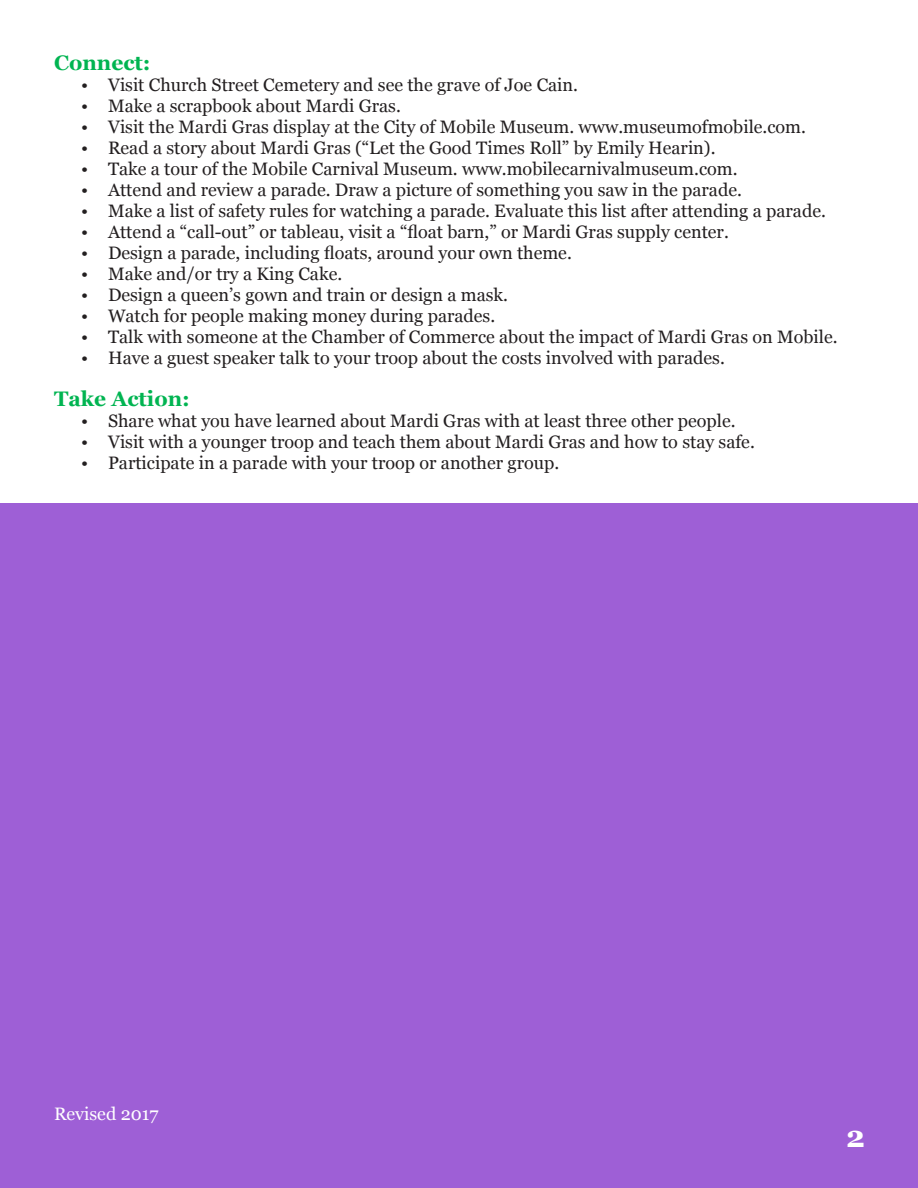
<style>
.page{position:relative;width:918px;height:1188px;background:#fff}
.page>*{position:absolute;margin:0;border:0;box-sizing:border-box;transform-origin:0 0}
.t1{font:700 30px "Georgia";color:#fff}
.t2{font:700 21px "Georgia";color:#00b451}
.t3{font:18px "Georgia";color:#231f20}
.t4{font:18px "Georgia";color:#fff}
</style>
<div class="page">
<div style="left:0;top:503px;width:918px;height:685px;background:#9e5fd6"></div>
<p class="t2" style="left:54px;top:47px;width:98px">Connect:</p>
<p class="t3" style="left:81px;top:72px;width:499px">• Visit Church Street Cemetery and see the grave of Joe Cain.</p>
<p class="t3" style="left:81px;top:93px;width:321px">• Make a scrapbook about Mardi Gras.</p>
<p class="t3" style="left:81px;top:114px;width:726px">• Visit the Mardi Gras display at the City of Mobile Museum. www.museumofmobile.com.</p>
<p class="t3" style="left:81px;top:135px;width:636px">• Read a story about Mardi Gras (“Let the Good Times Roll” by Emily Hearin).</p>
<p class="t3" style="left:81px;top:156px;width:658px">• Take a tour of the Mobile Carnival Museum. www.mobilecarnivalmuseum.com.</p>
<p class="t3" style="left:81px;top:177px;width:662px">• Attend and review a parade. Draw a picture of something you saw in the parade.</p>
<p class="t3" style="left:81px;top:198px;width:746px">• Make a list of safety rules for watching a parade. Evaluate this list after attending a parade.</p>
<p class="t3" style="left:81px;top:219px;width:649px">• Attend a “call-out” or tableau, visit a “float barn,” or Mardi Gras supply center.</p>
<p class="t3" style="left:81px;top:240px;width:492px">• Design a parade, including floats, around your own theme.</p>
<p class="t3" style="left:81px;top:261px;width:263px">• Make and/or try a King Cake.</p>
<p class="t3" style="left:81px;top:282px;width:429px">• Design a queen’s gown and train or design a mask.</p>
<p class="t3" style="left:81px;top:303px;width:416px">• Watch for people making money during parades.</p>
<p class="t3" style="left:81px;top:324px;width:758px">• Talk with someone at the Chamber of Commerce about the impact of Mardi Gras on Mobile.</p>
<p class="t3" style="left:81px;top:345px;width:645px">• Have a guest speaker talk to your troop about the costs involved with parades.</p>
<p class="t2" style="left:54px;top:383px;width:137px">Take Action:</p>
<p class="t3" style="left:81px;top:408px;width:656px">• Share what you have learned about Mardi Gras with at least three other people.</p>
<p class="t3" style="left:81px;top:429px;width:675px">• Visit with a younger troop and teach them about Mardi Gras and how to stay safe.</p>
<p class="t3" style="left:81px;top:450px;width:480px">• Participate in a parade with your troop or another group.</p>
<p class="t4" style="left:54px;top:1101px;width:106px">Revised 2017</p>
<p class="t1" style="left:846px;top:1114px;width:20px">2</p>
</div>
